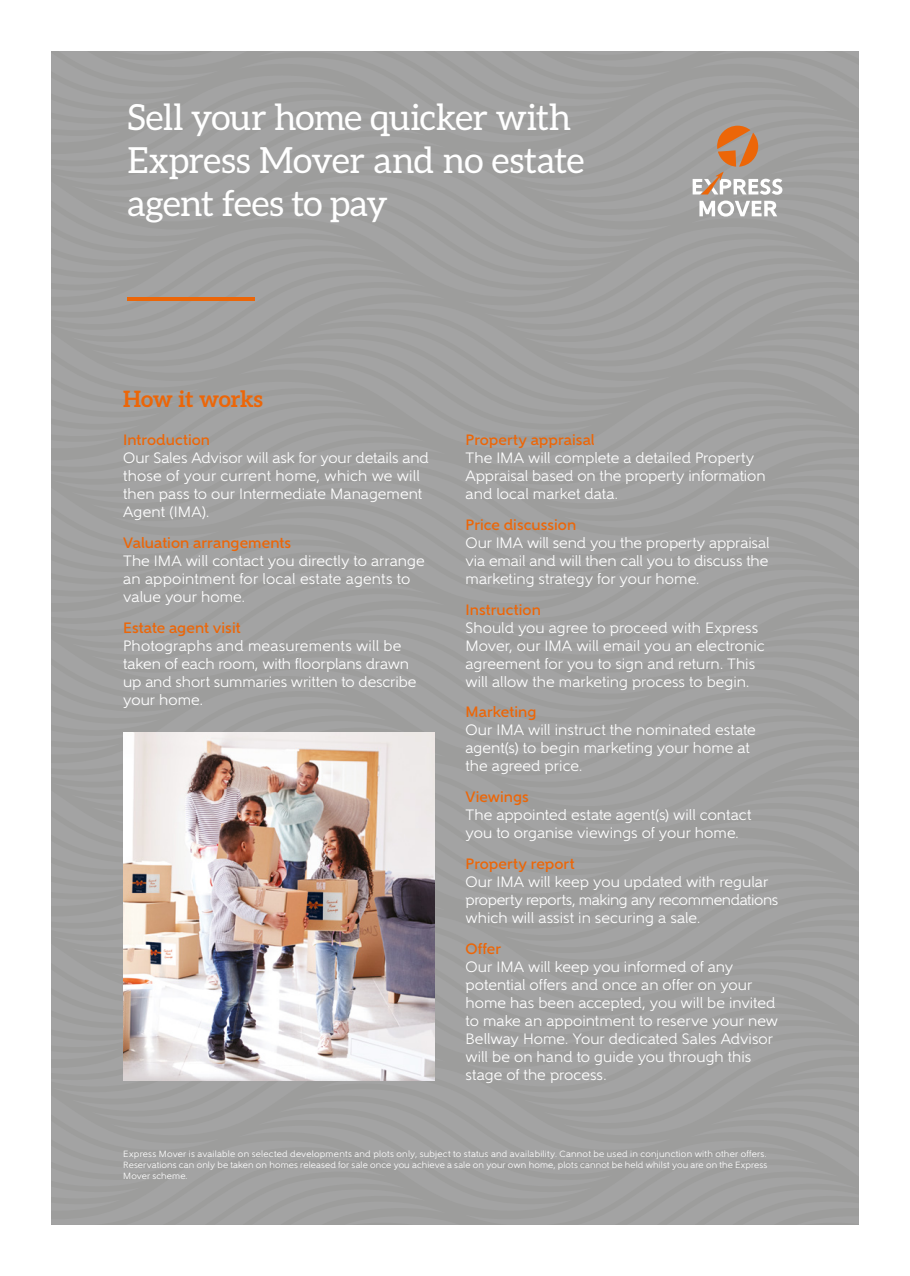
<style>
.page{position:relative;width:910px;height:1276px;background:#fff}
.page>*{position:absolute;margin:0;border:0;box-sizing:border-box;transform-origin:0 0}
.t1{font:36px/43.2px "Aleo";letter-spacing:-.015em;color:#fff}
.t2{font:700 22.5px "Aleo";letter-spacing:-.01em;color:#ec6608}
.t3{font:15px/18px "Gentleman 500";color:#fff}
.t4{font:500 15px "Gentleman 700";letter-spacing:.005em;color:#ec6608}
.t5{font:9px/10.8px "Gentleman 500";letter-spacing:.01em;color:#fff;text-align:justify}
</style>
<div class="page">
<div style="left:51px;top:51px;width:808px;height:1174px;background:#a2a2a2"></div>
<hr style="left:128px;top:298px;width:127px;height:3px;background:#ec6608">
<img style="left:123px;top:732px;width:312px;height:348px">
<svg style="left:693px;top:126px;width:89px;height:91px;background:#b8a89d"></svg>
<p class="t1" style="left:128px;top:95px;width:458px">Sell your home quicker with<br>Express Mover and no estate agent fees to pay</p>
<p class="t2" style="left:123px;top:386px;width:141px">How it works</p>
<p class="t4" style="left:123px;top:431px;width:88px">Introduction</p>
<p class="t3" style="left:123px;top:449px;width:307px">Our Sales Advisor will ask for your details and those of your current home, which we will then pass to our Intermediate Management Agent (IMA).</p>
<p class="t4" style="left:123px;top:533px;width:170px">Valuation arrangements</p>
<p class="t3" style="left:123px;top:552px;width:303px">The IMA will contact you directly to arrange an appointment for local estate agents to value your home.</p>
<p class="t4" style="left:123px;top:618px;width:119px">Estate agent visit</p>
<p class="t3" style="left:123px;top:636px;width:295px">Photographs and measurements will be taken of each room, with floorplans drawn up and short summaries written to describe your home.</p>
<p class="t4" style="left:466px;top:431px;width:131px">Property appraisal</p>
<p class="t3" style="left:466px;top:449px;width:302px">The IMA will complete a detailed Property<br>Appraisal based on the property information and local market data.</p>
<p class="t4" style="left:466px;top:515px;width:112px">Price discussion</p>
<p class="t3" style="left:466px;top:534px;width:305px;text-align:justify">Our IMA will send you the property appraisal via email and will then call you to discuss the marketing strategy for your home.</p>
<p class="t4" style="left:466px;top:600px;width:77px">Instruction</p>
<p class="t3" style="left:466px;top:618px;width:301px">Should you agree to proceed with Express Mover, our IMA will email you an electronic agreement for you to sign and return. This will allow the marketing process to begin.</p>
<p class="t4" style="left:466px;top:703px;width:72px">Marketing</p>
<p class="t3" style="left:466px;top:721px;width:292px">Our IMA will instruct the nominated estate agent(s) to begin marketing your home at the agreed price.</p>
<p class="t4" style="left:466px;top:788px;width:65px">Viewings</p>
<p class="t3" style="left:466px;top:806px;width:287px">The appointed estate agent(s) will contact you to organise viewings of your home.</p>
<p class="t4" style="left:466px;top:855px;width:110px">Property report</p>
<p class="t3" style="left:466px;top:873px;width:314px">Our IMA will keep you updated with regular property reports, making any recommendations which will assist in securing a sale.</p>
<p class="t4" style="left:466px;top:939px;width:37px">Offer</p>
<p class="t3" style="left:466px;top:957px;width:314px">Our IMA will keep you informed of any potential offers and once an offer on your home has been accepted, you will be invited to make an appointment to reserve your new Bellway Home. Your dedicated Sales Advisor will be on hand to guide you through this stage of the process.</p>
<p class="t5" style="left:123px;top:1148px;width:646px">Express Mover is available on selected developments and plots only, subject to status and availability. Cannot be used in conjunction with other offers.<br>Reservations can only be taken on homes released for sale once you achieve a sale on your own home, plots cannot be held whilst you are on the Express Mover scheme.</p>
</div>
